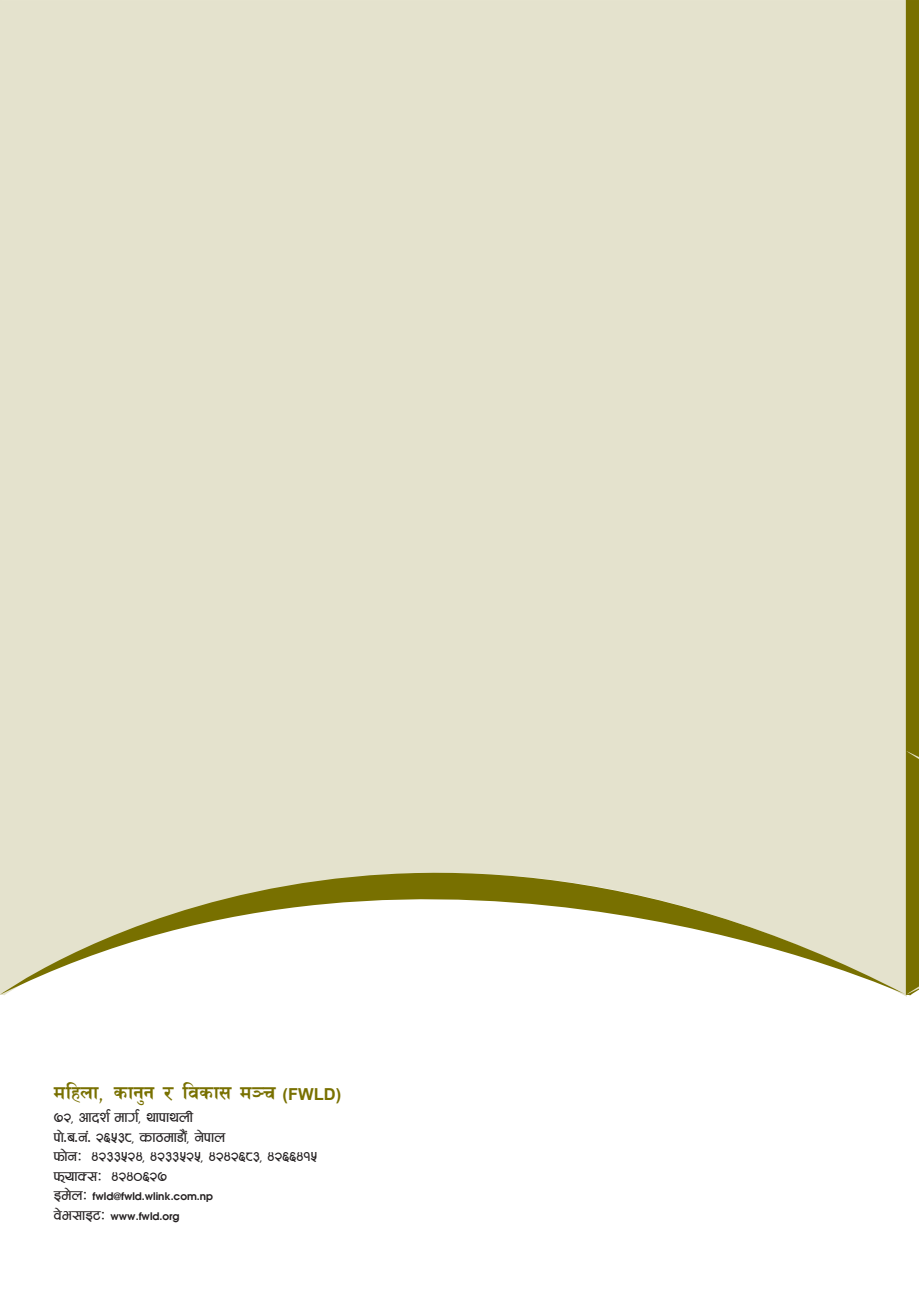
<style>
.page{position:relative;width:919px;height:1289px;background:#fff}
.page>*{position:absolute;margin:0;border:0;box-sizing:border-box;transform-origin:0 0}
.List_Paragraph{font:25.5px "Himalb";color:#787000}
.t1{font:18px "Aakriti";color:#231f20}
.t2{font:600 10.5px "Avant Garde";color:#231f20}
.s1{font-family:"Arial";font-weight:700;font-size:16.5px}
.s2{font-family:"Aakriti";font-weight:400;font-size:18px}
</style>
<div class="page">
<div style="left:0;top:0;width:905px;height:996px;background:#e4e2cd"></div>
<svg style="left:0;top:720px;width:905px;height:274px;fill:#e4e2cd"></svg>
<svg style="left:905px;top:0;width:13px;height:997px;background:#7f780e"></svg>
<p class="List_Paragraph" style="left:54px;top:1079px;width:289px">dlxnf, sfg'g / ljsf; d~r <span class="s1">(FWLD)</span></p>
<p class="t1" style="left:54px;top:1107px;width:141px">&amp;@, cfbz{dfu{, yfkfynL</p>
<p class="t1" style="left:54px;top:1127px;width:173px">kf]=a=g+= @^%#*, sf7df8f}+, g]kfn</p>
<p class="t1" style="left:54px;top:1146px;width:265px">kmf]gM $@##%@$, $@##%@%, $@$@^*#, $@^^$!%</p>
<p class="t1" style="left:54px;top:1166px;width:115px">km\ofS;M $@$)^@&amp;</p>
<p class="t2" style="left:54px;top:1189px;width:161px"><span class="s2">Od]nM</span> fwld@fwld.wlink.com.np</p>
<p class="t2" style="left:54px;top:1208px;width:127px"><span class="s2">j]e;fO6M</span> www.fwld.org</p>
</div>
